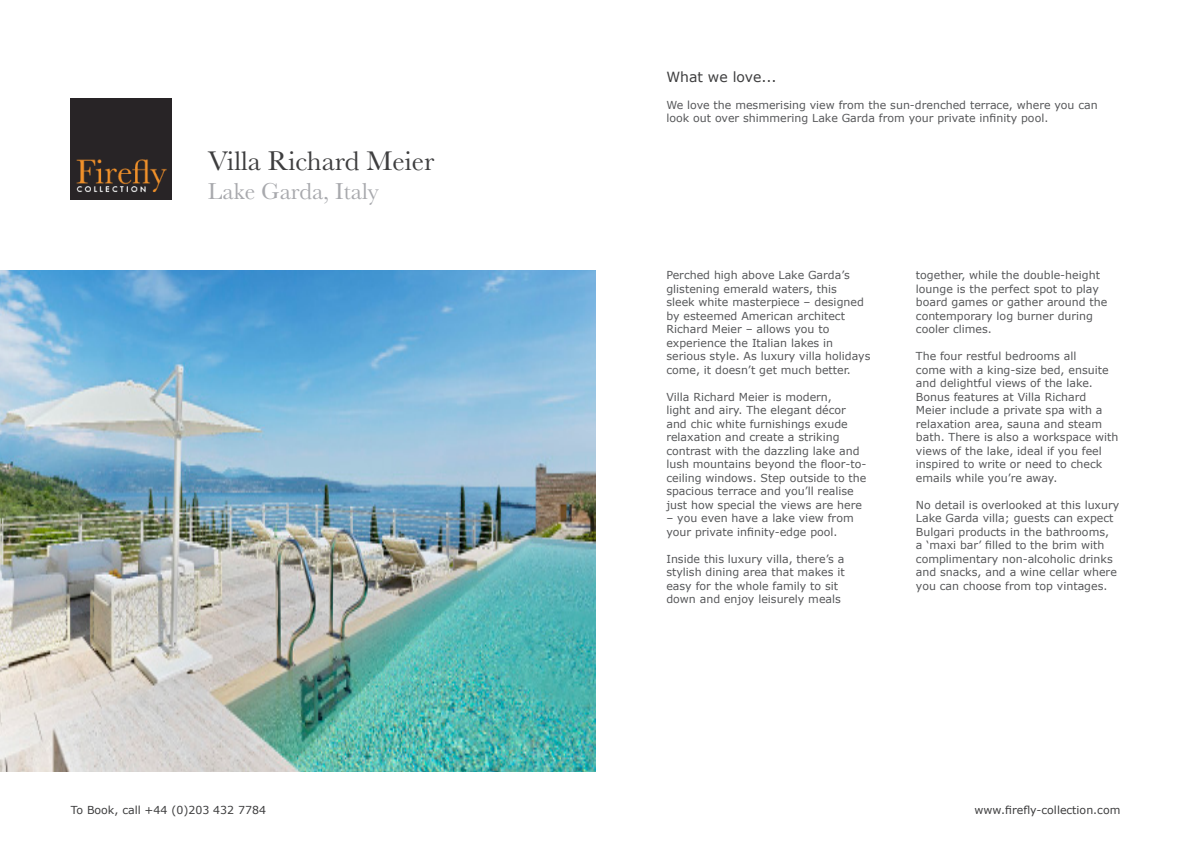
<style>
.page{position:relative;width:1191px;height:842px;background:#fff}
.page>*{position:absolute;margin:0;border:0;box-sizing:border-box;transform-origin:0 0}
.t1{font:28px "Baskerville";color:#3e3e3f}
.t2{font:24px "Baskerville";color:#a8a9ad}
.t3{font:14px "Verdana";color:#3e3e3f}
.t4{font:11px/13.5px "Verdana";color:#57585a}
.t5{font:11px "Verdana";color:#3e3e3f}
</style>
<div class="page">
<img style="left:71px;top:99px;width:101px;height:101px">
<img style="left:0;top:271px;width:595px;height:500px">
<p class="t1" style="left:208px;top:143px;width:228px">Villa Richard Meier</p>
<p class="t2" style="left:208px;top:176px;width:172px">Lake Garda, Italy</p>
<p class="t5" style="left:71px;top:802px;width:197px">To Book, call +44 (0)203 432 7784</p>
<p class="t3" style="left:666px;top:68px;width:112px">What we love...</p>
<p class="t4" style="left:666px;top:98px;width:433px">We love the mesmerising view from the sun-drenched terrace, where you can look out over shimmering Lake Garda from your private infinity pool.</p>
<p class="t4" style="left:666px;top:269px;width:206px">Perched high above Lake Garda’s glistening emerald waters, this<br>sleek white masterpiece – designed by esteemed American architect Richard Meier – allows you to experience the Italian lakes in serious style. As luxury villa holidays come, it doesn’t get much better.</p>
<p class="t4" style="left:666px;top:390px;width:202px">Villa Richard Meier is modern,<br>light and airy. The elegant décor and chic white furnishings exude relaxation and create a striking contrast with the dazzling lake and lush mountains beyond the floor-to&shy;ceiling windows. Step outside to the spacious terrace and you’ll realise just how special the views are here</p>
<p class="t4" style="left:666px;top:512px;width:189px">– you even have a lake view from your private infinity-edge pool.</p>
<p class="t4" style="left:666px;top:552px;width:180px">Inside this luxury villa, there’s a stylish dining area that makes it easy for the whole family to sit down and enjoy leisurely meals</p>
<p class="t4" style="left:916px;top:269px;width:193px">together, while the double-height lounge is the perfect spot to play board games or gather around the contemporary log burner during cooler climes.</p>
<p class="t4" style="left:916px;top:350px;width:204px">The four restful bedrooms all<br>come with a king-size bed, ensuite and delightful views of the lake.<br>Bonus features at Villa Richard<br>Meier include a private spa with a relaxation area, sauna and steam bath. There is also a workspace with views of the lake, ideal if you feel inspired to write or need to check emails while you’re away.</p>
<p class="t4" style="left:916px;top:498px;width:205px">No detail is overlooked at this luxury Lake Garda villa; guests can expect Bulgari products in the bathrooms,<br>a ‘maxi bar’ filled to the brim with complimentary non-alcoholic drinks and snacks, and a wine cellar where you can choose from top vintages.</p>
<p class="t5" style="left:974px;top:802px;width:147px">www.firefly-collection.com</p>
</div>
